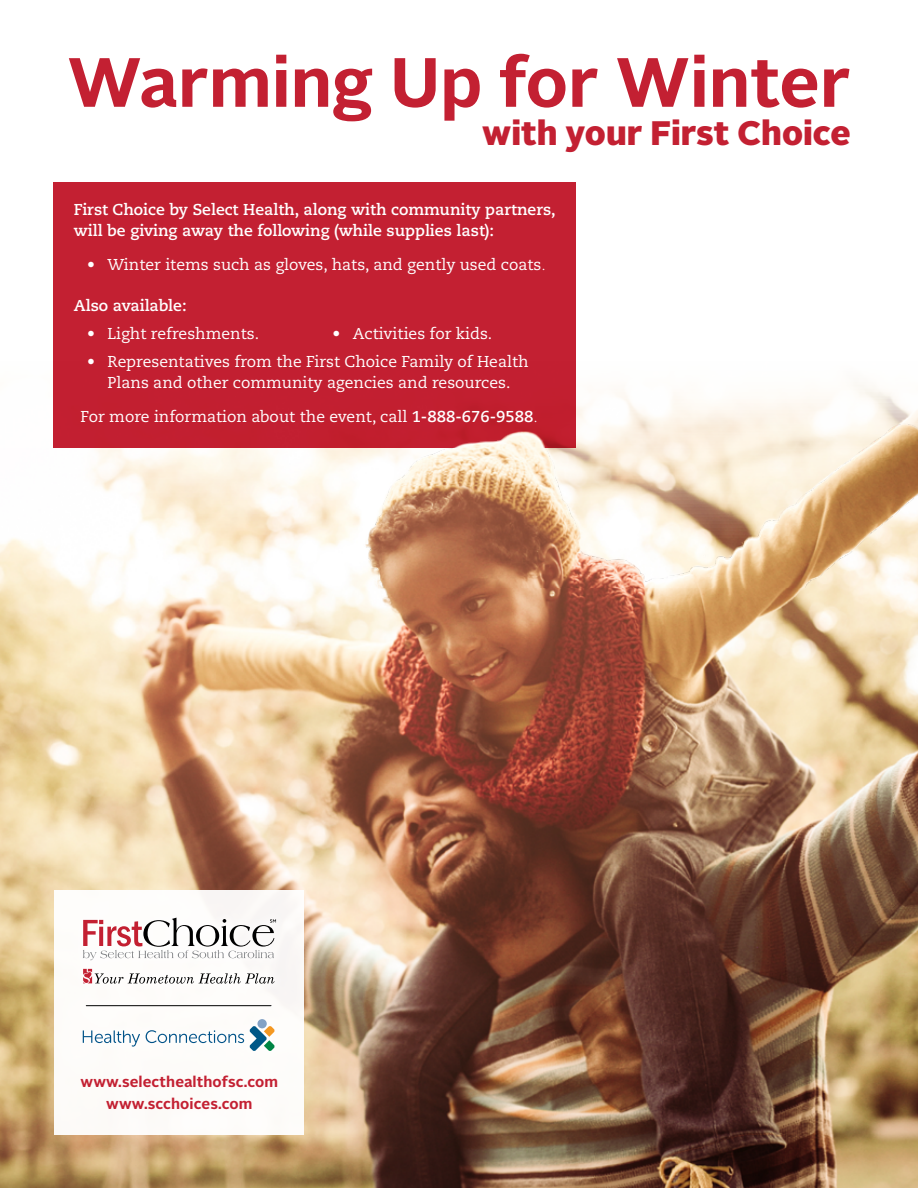
<style>
.page{position:relative;width:918px;height:1188px;background:#fff}
.page>*{position:absolute;margin:0;border:0;box-sizing:border-box;transform-origin:0 0}
.Headline_BEHAVIORAL_HEALTH{font:700 69.45px "Alright Sans";color:#c32032}
.Headline_BEHAVIORAL_HEALTH-2{font:900 33.9px "Alright Sans";color:#c32032}
.Body_Copy{font:15.75px/21px "Caecilia LT Std";color:#fff;text-align:center}
.Body_Copy-2{font:700 15.75px/21px "Caecilia LT Std";color:#fff}
.website{font:700 15px "Alright Sans";letter-spacing:.005em;color:#c32032}
.s1{font-weight:300}
.s2{font-weight:700}
</style>
<div class="page">
<img style="left:0;top:315px;width:918px;height:873px">
<div style="left:54px;top:890px;width:250px;height:244px;background:#fff"></div>
<svg style="left:83px;top:969px;width:192px;height:15px"></svg>
<div style="left:257px;top:1019px;width:10px;height:9px;background:#83a2c5;border-radius:50%"></div>
<svg style="left:83px;top:1030px;width:57px;height:17px"></svg>
<svg style="left:146px;top:1026px;width:129px;height:25px"></svg>
<hr style="left:86px;top:1005px;width:185px;height:1px;background:#000">
<svg style="left:83px;top:918px;width:193px;height:42px"></svg>
<div style="left:54px;top:182px;width:522px;height:265px;background:#c32032"></div>
<img style="left:356px;top:395px;width:562px;height:193px">
<p class="Headline_BEHAVIORAL_HEALTH" style="left:67px;top:34px;width:785px">Warming Up for Winter</p>
<p class="Headline_BEHAVIORAL_HEALTH-2" style="left:482px;top:109px;width:370px">with your First Choice</p>
<p class="Body_Copy-2" style="left:74px;top:199px;width:484px">First Choice by Select Health, along with community partners, will be giving away the following (while supplies last):</p>
<p class="Body_Copy" style="left:87px;top:254px;width:460px">• Winter items such as gloves, hats, and gently used coats<span class="s1">.</span></p>
<p class="Body_Copy-2" style="left:74px;top:296px;width:114px">Also available:</p>
<p class="Body_Copy" style="left:87px;top:323px;width:173px">• Light refreshments.</p>
<p class="Body_Copy" style="left:333px;top:323px;width:161px">• Activities for kids.</p>
<p class="Body_Copy" style="left:87px;top:351px;width:443px">• Representatives from the First Choice Family of Health<br>Plans and other community agencies and resources.</p>
<p class="Body_Copy" style="left:81px;top:407px;width:459px">For more information about the event, call <span class="s2">1-888-676-9588</span><span class="s1">.</span></p>
<p class="website" style="left:81px;top:1071px;width:199px">www.selecthealthofsc.com</p>
<p class="website" style="left:106px;top:1093px;width:148px">www.scchoices.com</p>
</div>
